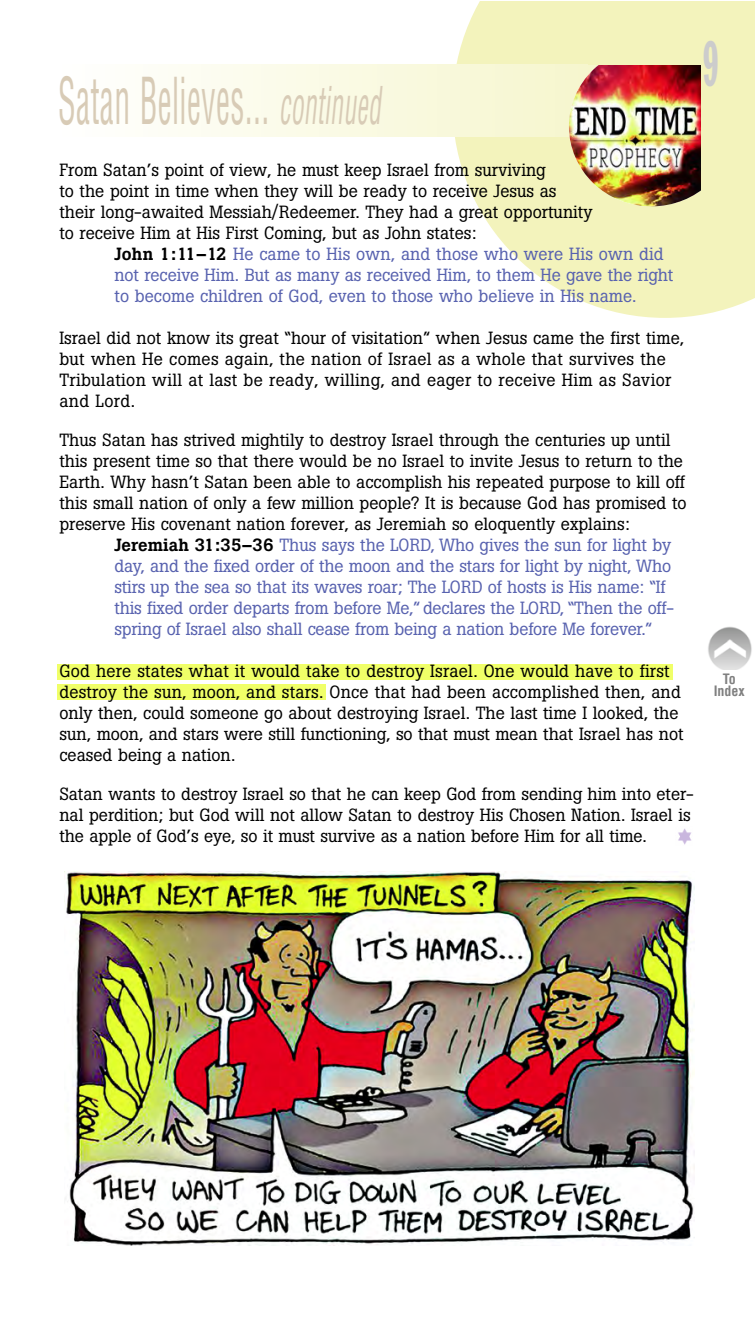
<style>
.page{position:relative;width:756px;height:1323px;background:#fff}
.page>*{position:absolute;margin:0;border:0;box-sizing:border-box;transform-origin:0 0}
.t1{font:condensed 63px "Helvetica";letter-spacing:.015em;color:#d8cbb6;scale:.5 1}
.t2{font:63px "Franklin Gothic Extra Cond";color:#ccc;scale:.65 1}
.t3{font:17.5px/21px "Boton";color:#000}
.t4{font:17.5px/21px "Boton";letter-spacing:-.01em;color:#5862af}
.t5{font:700 condensed 14px/12.2px "Helvetica";color:#808080;text-align:center}
.s1{font-style:italic;font-size:50.75px}
.s2{font-weight:500;color:#000}
</style>
<div class="page">
<div style="left:57px;top:664px;width:616px;height:15px;background:#f0ff68"></div>
<div style="left:57px;top:685px;width:269px;height:15px;background:#f0ff68"></div>
<img style="left:65px;top:872px;width:630px;height:374px">
<svg style="left:453px;top:2px;width:301px;height:316px;fill:#f3f3bc"></svg>
<img style="left:168px;top:65px;width:401px;height:72px">
<img style="left:569px;top:46px;width:132px;height:160px">
<div style="left:701px;top:36px;width:44px;height:239px;background:#f3f3bc"></div>
<div style="left:588px;top:17px;width:150px;height:48px;background:#f3f3bc"></div>
<img style="left:678px;top:828px;width:14px;height:17px">
<img style="left:708px;top:626px;width:44px;height:43px">
<h1 class="t1" style="left:58px;top:62px;width:647px">Satan Believes... <span class="s1">continued</span></h1>
<h1 class="t2" style="left:703px;top:31px;width:26px">9</h1>
<p class="t3" style="left:59px;top:160px;width:535px">From Satan’s point of view, he must keep Israel from surviving<br>to the point in time when they will be ready to receive Jesus as their long-awaited Messiah/Redeemer. They had a great opportunity to receive Him at His First Coming, but as John states:</p>
<p class="t4" style="left:115px;top:244px;width:560px"><span class="s2">John 1:11–12</span> He came to His own, and those who were His own did not receive Him. But as many as received Him, to them He gave the right to become children of God, even to those who believe in His name.</p>
<p class="t3" style="left:59px;top:328px;width:626px">Israel did not know its great “hour of visitation” when Jesus came the first time, but when He comes again, the nation of Israel as a whole that survives the Tribulation will at last be ready, willing, and eager to receive Him as Savior and Lord.</p>
<p class="t3" style="left:59px;top:430px;width:629px">Thus Satan has strived mightily to destroy Israel through the centuries up until this present time so that there would be no Israel to invite Jesus to return to the Earth. Why hasn’t Satan been able to accomplish his repeated purpose to kill off this small nation of only a few million people? It is because God has promised to preserve His covenant nation forever, as Jeremiah so eloquently explains:</p>
<p class="t4" style="left:114px;top:535px;width:561px"><span class="s2">Jeremiah 31:35–36</span> Thus says the LORD, Who gives the sun for light by day, and the fixed order of the moon and the stars for light by night, Who stirs up the sea so that its waves roar; The LORD of hosts is His name: “If this fixed order departs from before Me,” declares the LORD, “Then the off&shy;spring of Israel also shall cease from being a nation before Me forever.”</p>
<p class="t3" style="left:59px;top:661px;width:626px">God here states what it would take to destroy Israel. One would have to first destroy the sun, moon, and stars. Once that had been accomplished then, and only then, could someone go about destroying Israel. The last time I looked, the sun, moon, and stars were still functioning, so that must mean that Israel has not ceased being a nation.</p>
<p class="t3" style="left:59px;top:783px;width:636px">Satan wants to destroy Israel so that he can keep God from sending him into eter&shy;nal perdition; but God will not allow Satan to destroy His Chosen Nation. Israel is the apple of God’s eye, so it must survive as a nation before Him for all time.</p>
<p class="t5" style="left:714px;top:673px;width:33px">To<br>Index</p>
</div>
